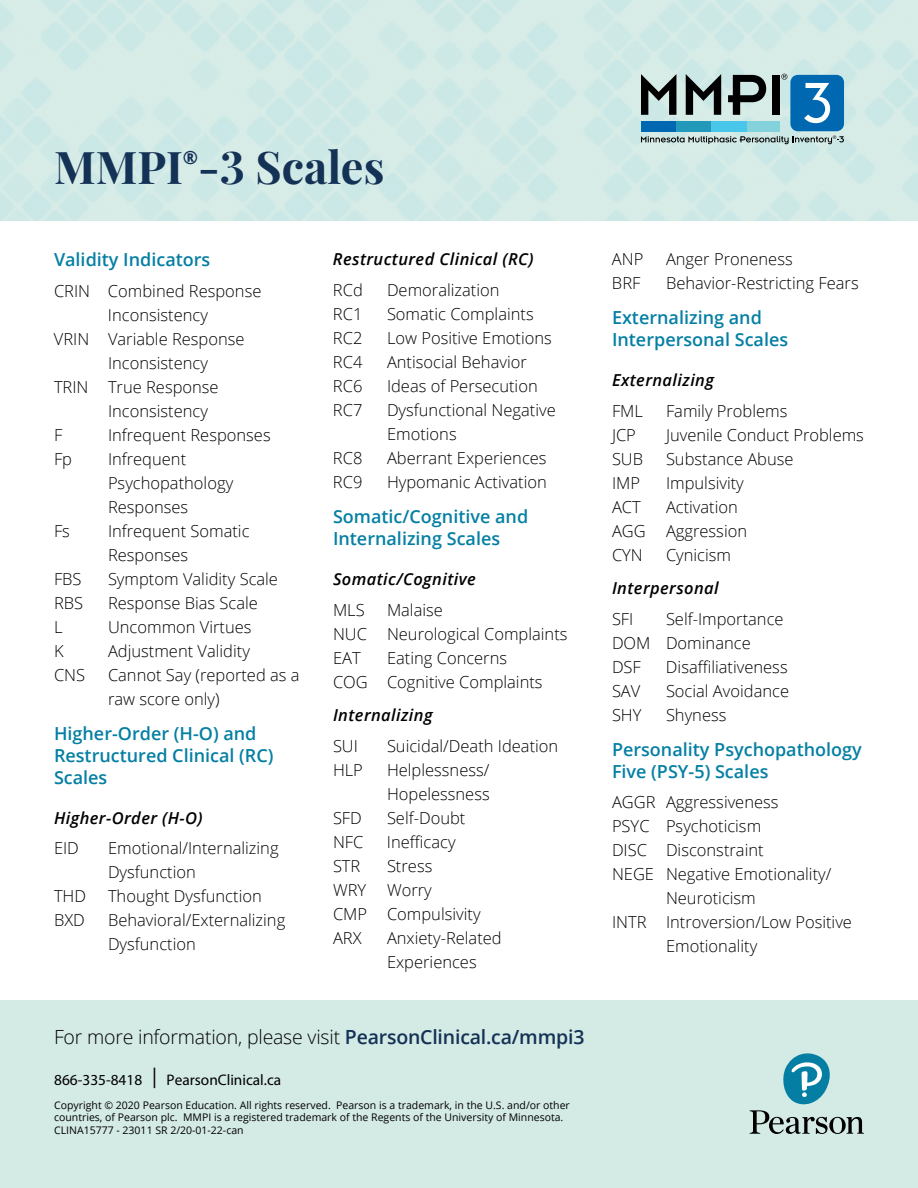
<style>
.page{position:relative;width:918px;height:1188px;background:#fff}
.page>*{position:absolute;margin:0;border:0;box-sizing:border-box;transform-origin:0 0}
.t1{font:700 45px "Playfair Display";color:#143156}
.t2{font:300 19.5px "Open Sans";letter-spacing:-.01em;color:#000}
.t3{font:700 18.3px "Open Sans";color:#143156}
.t4{font:600 18px/21.6px "Open Sans";color:#047fa3}
.t5{font:300 16.5px/24px "Open Sans";color:#000}
.t6{font:italic 600 16.5px "Open Sans";letter-spacing:.025em;color:#000}
.t7{font:15.3px "Myriad Pro";color:#000}
.t8{font:10.5px/12.6px "Open Sans";color:#000}
.s1{font-weight:600;color:#143156}
.s2{font-size:20.4px}
</style>
<div class="page">
<svg style="left:641px;top:74px;width:203px;height:70px;background:#719aaa"></svg>
<div style="left:0;top:1000px;width:918px;height:188px;background:#d4eae4"></div>
<svg style="left:750px;top:1053px;width:114px;height:81px"></svg>
<h1 class="t1" style="left:54px;top:138px;width:332px">MMPI -3 Scales</h1>
<p class="t3" style="left:183px;top:145px;width:17px">®</p>
<p class="t4" style="left:54px;top:249px;width:158px">Validity Indicators</p>
<p class="t5" style="left:54px;top:279px;width:209px">CRIN Combined Response</p>
<p class="t5" style="left:108px;top:303px;width:101px">Inconsistency</p>
<p class="t5" style="left:54px;top:327px;width:192px">VRIN Variable Response</p>
<p class="t5" style="left:108px;top:351px;width:101px">Inconsistency</p>
<p class="t5" style="left:54px;top:375px;width:166px">TRIN True Response</p>
<p class="t5" style="left:108px;top:399px;width:101px">Inconsistency</p>
<p class="t5" style="left:54px;top:423px;width:10px">F</p>
<p class="t5" style="left:108px;top:423px;width:164px">Infrequent Responses</p>
<p class="t5" style="left:54px;top:447px;width:20px">Fp</p>
<p class="t5" style="left:108px;top:447px;width:127px">Infrequent<br>Psychopathology<br>Responses</p>
<p class="t5" style="left:54px;top:519px;width:17px">Fs</p>
<p class="t5" style="left:108px;top:519px;width:143px">Infrequent Somatic<br>Responses</p>
<p class="t5" style="left:54px;top:567px;width:29px">FBS</p>
<p class="t5" style="left:108px;top:567px;width:172px">Symptom Validity Scale</p>
<p class="t5" style="left:54px;top:591px;width:31px">RBS</p>
<p class="t5" style="left:108px;top:591px;width:151px">Response Bias Scale</p>
<p class="t5" style="left:54px;top:615px;width:10px">L</p>
<p class="t5" style="left:108px;top:615px;width:145px">Uncommon Virtues</p>
<p class="t5" style="left:54px;top:639px;width:11px">K</p>
<p class="t5" style="left:108px;top:639px;width:143px">Adjustment Validity</p>
<p class="t5" style="left:54px;top:663px;width:33px">CNS</p>
<p class="t5" style="left:108px;top:663px;width:193px">Cannot Say (reported as a raw score only)</p>
<p class="t4" style="left:54px;top:723px;width:221px">Higher-Order (H-O) and<br>Restructured Clinical (RC)<br>Scales</p>
<p class="t6" style="left:54px;top:806px;width:150px">Higher-Order (H-O)</p>
<p class="t5" style="left:54px;top:836px;width:26px">EID</p>
<p class="t5" style="left:108px;top:836px;width:172px">Emotional/Internalizing<br>Dysfunction</p>
<p class="t5" style="left:54px;top:884px;width:34px">THD</p>
<p class="t5" style="left:108px;top:884px;width:155px">Thought Dysfunction</p>
<p class="t5" style="left:54px;top:908px;width:32px">BXD</p>
<p class="t5" style="left:108px;top:908px;width:179px">Behavioral/Externalizing<br>Dysfunction</p>
<p class="t6" style="left:333px;top:248px;width:202px">Restructured Clinical (RC)</p>
<p class="t5" style="left:333px;top:278px;width:31px">RCd</p>
<p class="t5" style="left:387px;top:278px;width:114px">Demoralization</p>
<p class="t5" style="left:333px;top:302px;width:31px">RC1</p>
<p class="t5" style="left:387px;top:302px;width:148px">Somatic Complaints</p>
<p class="t5" style="left:333px;top:326px;width:31px">RC2</p>
<p class="t5" style="left:387px;top:326px;width:166px">Low Positive Emotions</p>
<p class="t5" style="left:333px;top:350px;width:31px">RC4</p>
<p class="t5" style="left:387px;top:350px;width:141px">Antisocial Behavior</p>
<p class="t5" style="left:333px;top:374px;width:31px">RC6</p>
<p class="t5" style="left:387px;top:374px;width:152px">Ideas of Persecution</p>
<p class="t5" style="left:333px;top:398px;width:31px">RC7</p>
<p class="t5" style="left:387px;top:398px;width:170px">Dysfunctional Negative<br>Emotions</p>
<p class="t5" style="left:333px;top:446px;width:31px">RC8</p>
<p class="t5" style="left:387px;top:446px;width:161px">Aberrant Experiences</p>
<p class="t5" style="left:333px;top:470px;width:31px">RC9</p>
<p class="t5" style="left:387px;top:470px;width:161px">Hypomanic Activation</p>
<p class="t4" style="left:333px;top:505px;width:197px">Somatic/Cognitive and<br>Internalizing Scales</p>
<p class="t6" style="left:333px;top:568px;width:144px">Somatic/Cognitive</p>
<p class="t5" style="left:333px;top:597px;width:33px">MLS</p>
<p class="t5" style="left:333px;top:597px;width:236px;text-indent:54px">Malaise<br>NUC Neurological Complaints<br>EAT</p>
<p class="t5" style="left:333px;top:645px;width:211px;text-indent:54px">Eating Concerns<br>COG Cognitive Complaints</p>
<p class="t6" style="left:333px;top:704px;width:101px">Internalizing</p>
<p class="t5" style="left:333px;top:733px;width:27px">SUI</p>
<p class="t5" style="left:387px;top:733px;width:173px">Suicidal/Death Ideation</p>
<p class="t5" style="left:333px;top:757px;width:31px">HLP</p>
<p class="t5" style="left:387px;top:757px;width:104px">Helplessness/<br>Hopelessness</p>
<p class="t5" style="left:333px;top:805px;width:30px">SFD</p>
<p class="t5" style="left:387px;top:805px;width:80px">Self-Doubt</p>
<p class="t5" style="left:333px;top:829px;width:32px">NFC</p>
<p class="t5" style="left:387px;top:829px;width:70px">Inefficacy</p>
<p class="t5" style="left:333px;top:853px;width:29px">STR</p>
<p class="t5" style="left:387px;top:853px;width:47px">Stress</p>
<p class="t5" style="left:333px;top:877px;width:35px">WRY</p>
<p class="t5" style="left:333px;top:877px;width:149px;text-indent:54px">Worry<br>CMP Compulsivity<br>ARX</p>
<p class="t5" style="left:387px;top:925px;width:116px">Anxiety-Related<br>Experiences</p>
<p class="t2" style="left:54px;top:1023px;width:532px">For more information, please visit <span class="s1">PearsonClinical.ca/mmpi3</span></p>
<p class="t7" style="left:54px;top:1070px;width:229px">866-335-8418 <span class="s2">|</span> PearsonClinical.ca</p>
<p class="t8" style="left:54px;top:1098px;width:517px">Copyright © 2020 Pearson Education. All rights reserved. Pearson is a trademark, in the U.S. and/or other countries, of Pearson plc. MMPI is a registered trademark of the Regents of the University of Minnesota.<br>CLINA15777 - 23011 SR 2/20-01-22-can</p>
<p class="t5" style="left:612px;top:247px;width:33px">ANP</p>
<p class="t5" style="left:666px;top:247px;width:128px">Anger Proneness</p>
<p class="t5" style="left:612px;top:271px;width:30px">BRF</p>
<p class="t5" style="left:666px;top:271px;width:194px">Behavior-Restricting Fears</p>
<p class="t4" style="left:612px;top:307px;width:178px">Externalizing and<br>Interpersonal Scales</p>
<p class="t6" style="left:612px;top:369px;width:104px">Externalizing</p>
<p class="t5" style="left:612px;top:398px;width:32px">FML</p>
<p class="t5" style="left:666px;top:398px;width:123px">Family Problems</p>
<p class="t5" style="left:612px;top:422px;width:25px">JCP</p>
<p class="t5" style="left:666px;top:422px;width:199px">Juvenile Conduct Problems</p>
<p class="t5" style="left:612px;top:446px;width:33px">SUB</p>
<p class="t5" style="left:666px;top:446px;width:129px">Substance Abuse</p>
<p class="t5" style="left:612px;top:470px;width:30px">IMP</p>
<p class="t5" style="left:666px;top:470px;width:79px">Impulsivity</p>
<p class="t5" style="left:612px;top:494px;width:30px">ACT</p>
<p class="t5" style="left:612px;top:494px;width:137px;text-indent:54px">Activation<br>AGG Aggression<br>CYN</p>
<p class="t5" style="left:666px;top:542px;width:67px">Cynicism</p>
<p class="t6" style="left:612px;top:577px;width:108px">Interpersonal</p>
<p class="t5" style="left:612px;top:607px;width:23px">SFI</p>
<p class="t5" style="left:612px;top:607px;width:173px;text-indent:54px">Self-Importance<br>DOM Dominance<br>DSF</p>
<p class="t5" style="left:666px;top:655px;width:123px">Disaffiliativeness</p>
<p class="t5" style="left:612px;top:679px;width:30px">SAV</p>
<p class="t5" style="left:666px;top:679px;width:125px">Social Avoidance</p>
<p class="t5" style="left:612px;top:703px;width:31px">SHY</p>
<p class="t5" style="left:666px;top:703px;width:62px">Shyness</p>
<p class="t4" style="left:612px;top:738px;width:251px">Personality Psychopathology<br>Five (PSY-5) Scales</p>
<p class="t5" style="left:612px;top:790px;width:168px">AGGR Aggressiveness</p>
<p class="t5" style="left:612px;top:814px;width:151px">PSYC Psychoticism</p>
<p class="t5" style="left:612px;top:838px;width:153px">DISC Disconstraint</p>
<p class="t5" style="left:612px;top:862px;width:221px">NEGE Negative Emotionality/</p>
<p class="t5" style="left:666px;top:886px;width:91px">Neuroticism</p>
<p class="t5" style="left:612px;top:910px;width:241px">INTR Introversion/Low Positive</p>
<p class="t5" style="left:666px;top:934px;width:93px">Emotionality</p>
</div>
